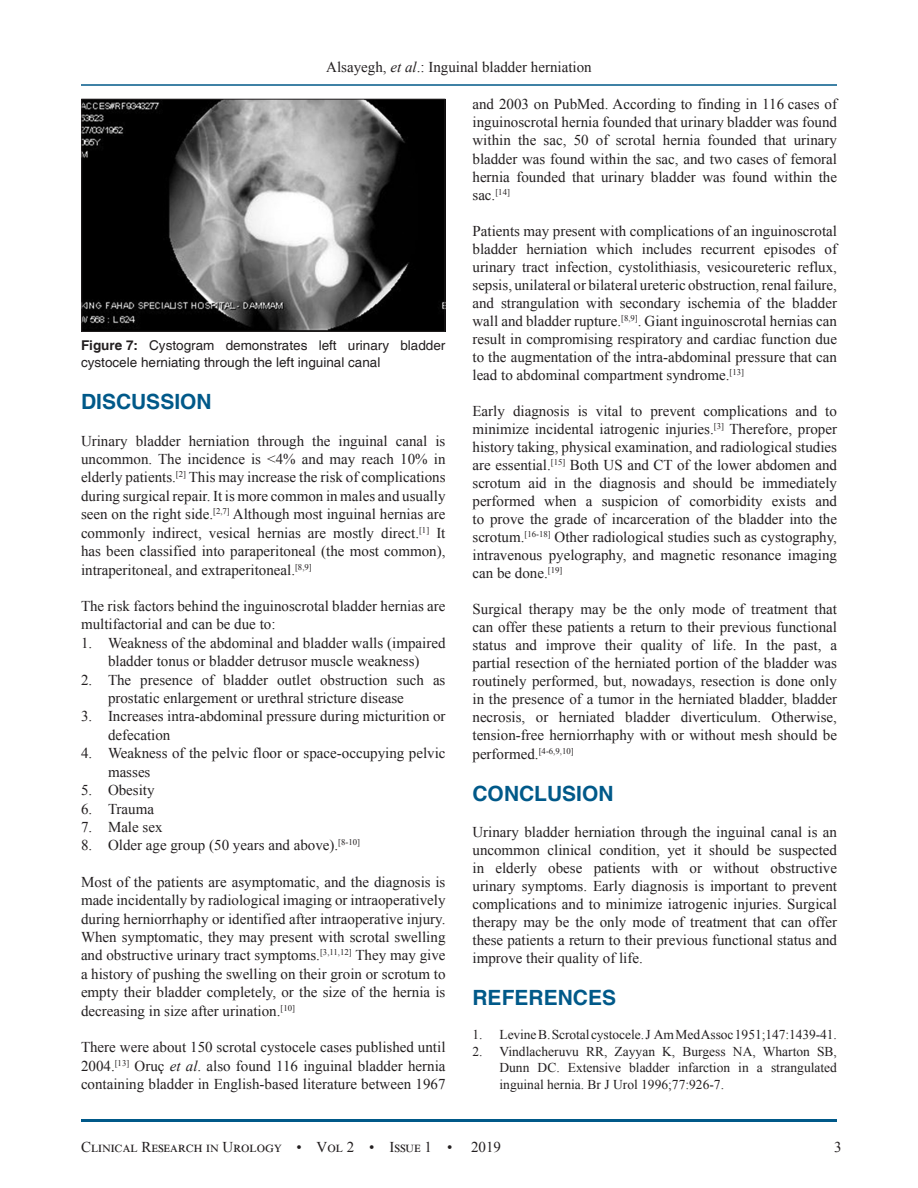
<style>
.page{position:relative;width:918px;height:1188px;background:#fff}
.page>*{position:absolute;margin:0;border:0;box-sizing:border-box;transform-origin:0 0}
.t1{font:700 21px "Helvetica";color:#005989}
.TX{font:15px/18px "Times New Roman";color:#231f20;text-align:justify}
.L{font:15px/18.5px "Times New Roman";color:#231f20}
.TX_No_After_Space{font:15px/18.5px "Times New Roman";color:#231f20}
.LL{font:15px "Times New Roman";color:#231f20}
.REF{font:13.5px/16.5px "Times New Roman";color:#231f20;text-align:justify}
.FGC{font:13.5px/16.5px "Helvetica";color:#231f20}
.s1{font-style:italic}
.s2{font-weight:700}
</style>
<div class="page">
<hr style="left:81px;top:84px;width:756px;height:2px;background:#005989">
<hr style="left:81px;top:1119px;width:756px;height:3px;background:#005989">
<img style="left:84px;top:101px;width:359px;height:229px">
<div style="left:82px;top:99px;width:363px;height:233px;border:1px solid #231f20"></div>
<p class="TX" style="left:326px;top:57px;width:267px">Alsayegh, <span class="s1">et al</span>.: Inguinal bladder herniation</p>
<p class="FGC" style="left:81px;top:338px;width:366px"><span class="s2">Figure 7:</span> Cystogram demonstrates left urinary bladder cystocele herniating through the left inguinal canal</p>
<h1 class="t1" style="left:81px;top:389px;width:132px">DISCUSSION</h1>
<p class="TX" style="left:81px;top:431px;width:366px;line-height:18.5px">Urinary bladder herniation through the inguinal canal is uncommon. The incidence is &lt;4% and may reach 10% in elderly patients.<sup>[2]</sup> This may increase the risk of complications during surgical repair. It is more common in males and usually seen on the right side.<sup>[2,7]</sup> Although most inguinal hernias are commonly indirect, vesical hernias are mostly direct.<sup>[1]</sup> It has been classified into paraperitoneal (the most common), intraperitoneal, and extraperitoneal.<sup>[8,9]</sup></p>
<p class="TX_No_After_Space" style="left:81px;top:596px;width:366px">The risk factors behind the inguinoscrotal bladder hernias are multifactorial and can be due to:</p>
<p class="L" style="left:81px;top:633px;width:366px;text-align:center">1. Weakness of the abdominal and bladder walls (impaired bladder tonus or bladder detrusor muscle weakness)</p>
<p class="L" style="left:108px;top:670px;width:339px;text-indent:-27px">2. The presence of bladder outlet obstruction such as prostatic enlargement or urethral stricture disease</p>
<p class="L" style="left:108px;top:707px;width:339px;text-indent:-27px">3. Increases intra-abdominal pressure during micturition or defecation</p>
<p class="L" style="left:108px;top:744px;width:339px;text-indent:-27px">4. Weakness of the pelvic floor or space-occupying pelvic masses</p>
<p class="L" style="left:81px;top:780px;width:75px">5. Obesity</p>
<p class="L" style="left:81px;top:799px;width:75px">6. Trauma</p>
<p class="L" style="left:81px;top:817px;width:83px">7. Male sex</p>
<p class="LL" style="left:81px;top:835px;width:281px">8. Older age group (50 years and above).<sup>[8-10]</sup></p>
<p class="TX" style="left:81px;top:872px;width:366px;line-height:18.5px">Most of the patients are asymptomatic, and the diagnosis is made incidentally by radiological imaging or intraoperatively during herniorrhaphy or identified after intraoperative injury.<br>When symptomatic, they may present with scrotal swelling and obstructive urinary tract symptoms.<sup>[3,11,12]</sup> They may give a history of pushing the swelling on their groin or scrotum to empty their bladder completely, or the size of the hernia is decreasing in size after urination.<sup>[10]</sup></p>
<p class="TX" style="left:81px;top:1037px;width:366px;line-height:18.5px">There were about 150 scrotal cystocele cases published until 2004.<sup>[13]</sup> Oruç <span class="s1">et al</span>. also found 116 inguinal bladder hernia containing bladder in English-based literature between 1967</p>
<p class="TX" style="left:472px;top:95px;width:366px">and 2003 on PubMed. According to finding in 116 cases of inguinoscrotal hernia founded that urinary bladder was found within the sac, 50 of scrotal hernia founded that urinary bladder was found within the sac, and two cases of femoral hernia founded that urinary bladder was found within the sac.<sup>[14]</sup></p>
<p class="TX" style="left:472px;top:221px;width:366px">Patients may present with complications of an inguinoscrotal bladder herniation which includes recurrent episodes of urinary tract infection, cystolithiasis, vesicoureteric reflux, sepsis, unilateral or bilateral ureteric obstruction, renal failure, and strangulation with secondary ischemia of the bladder wall and bladder rupture.<sup>[8,9]</sup>. Giant inguinoscrotal hernias can result in compromising respiratory and cardiac function due to the augmentation of the intra-abdominal pressure that can lead to abdominal compartment syndrome.<sup>[13]</sup></p>
<p class="TX" style="left:472px;top:401px;width:366px">Early diagnosis is vital to prevent complications and to minimize incidental iatrogenic injuries.<sup>[3]</sup> Therefore, proper history taking, physical examination, and radiological studies are essential.<sup>[15]</sup> Both US and CT of the lower abdomen and scrotum aid in the diagnosis and should be immediately performed when a suspicion of comorbidity exists and to prove the grade of incarceration of the bladder into the scrotum.<sup>[16-18]</sup> Other radiological studies such as cystography, intravenous pyelography, and magnetic resonance imaging can be done.<sup>[19]</sup></p>
<p class="TX" style="left:472px;top:600px;width:366px">Surgical therapy may be the only mode of treatment that can offer these patients a return to their previous functional status and improve their quality of life. In the past, a partial resection of the herniated portion of the bladder was routinely performed, but, nowadays, resection is done only in the presence of a tumor in the herniated bladder, bladder necrosis, or herniated bladder diverticulum. Otherwise, tension-free herniorrhaphy with or without mesh should be performed.<sup>[4-6,9,10]</sup></p>
<h1 class="t1" style="left:472px;top:780px;width:143px">CONCLUSION</h1>
<p class="TX" style="left:472px;top:822px;width:366px">Urinary bladder herniation through the inguinal canal is an uncommon clinical condition, yet it should be suspected in elderly obese patients with or without obstructive urinary symptoms. Early diagnosis is important to prevent complications and to minimize iatrogenic injuries. Surgical therapy may be the only mode of treatment that can offer these patients a return to their previous functional status and improve their quality of life.</p>
<h1 class="t1" style="left:472px;top:985px;width:145px">REFERENCES</h1>
<p class="REF" style="left:472px;top:1026px;width:366px">1. Levine B. Scrotal cystocele. J Am Med Assoc 1951;147:1439-41.</p>
<p class="REF" style="left:500px;top:1043px;width:339px;text-indent:-27px">2. Vindlacheruvu RR, Zayyan K, Burgess NA, Wharton SB, Dunn DC. Extensive bladder infarction in a strangulated inguinal hernia. Br J Urol 1996;77:926-7.</p>
<p class="TX" style="left:81px;top:1137px;width:373px">Clinical Research in Urology • Vol 2 • Issue 1 •</p>
<p class="TX" style="left:471px;top:1137px;width:31px">2019</p>
<p class="TX" style="left:834px;top:1137px;width:9px">3</p>
</div>
